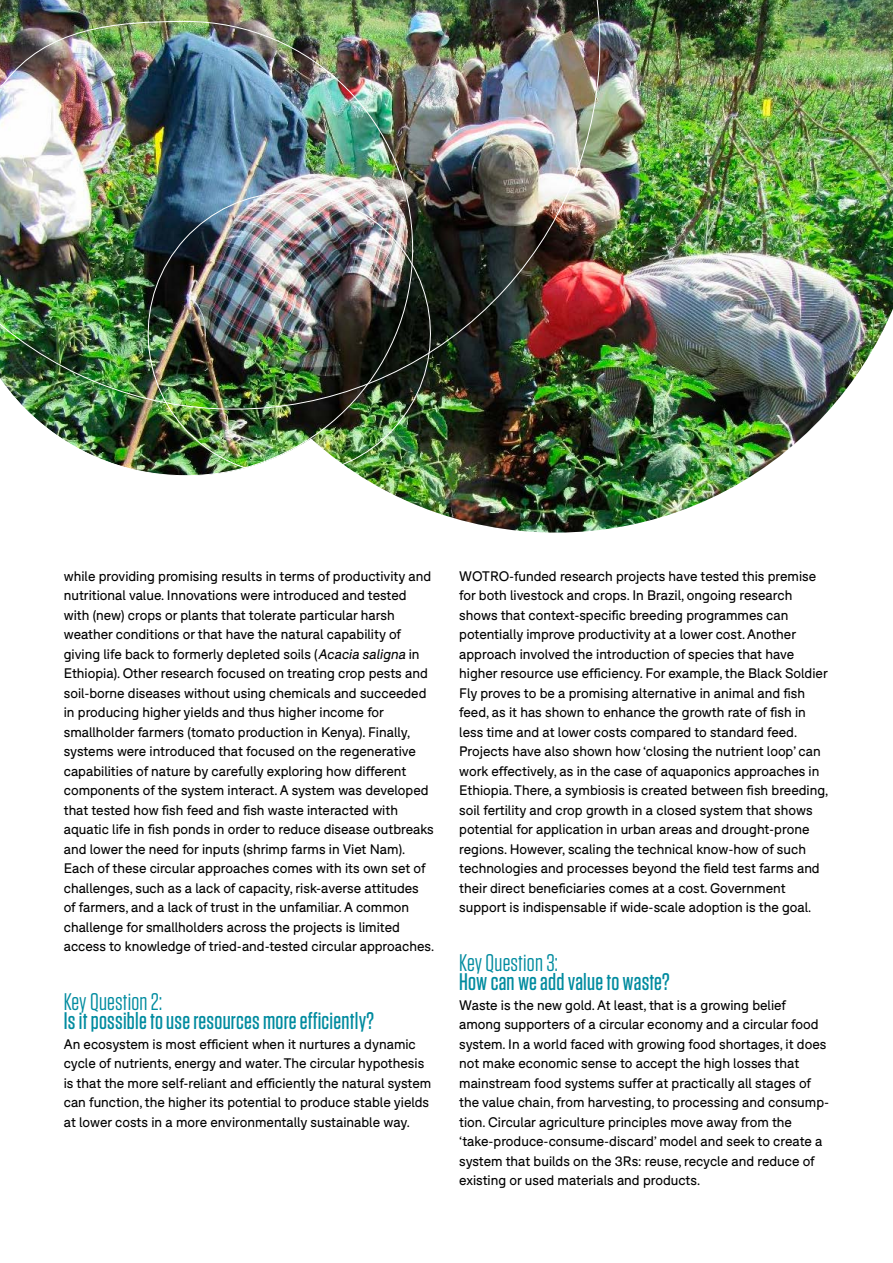
<style>
.page{position:relative;width:893px;height:1263px;background:#fff}
.page>*{position:absolute;margin:0;border:0;box-sizing:border-box;transform-origin:0 0}
.t1{font:500 24px "Tungsten";letter-spacing:.01em;color:#008b9f}
.t2{font:24px "Tungsten";letter-spacing:.01em;color:#008b9f}
.t3{font:13.5px/19.5px "F37 Bolton";color:#000}
.s1{font-style:italic}
</style>
<div class="page">
<img style="left:386px;top:0;width:507px;height:533px">
<img style="left:0;top:0;width:640px;height:450px">
<img style="left:0;top:21px;width:413px;height:448px">
<img style="left:132px;top:177px;width:314px;height:314px">
<p class="t3" style="left:64px;top:566px;width:372px">while providing promising results in terms of productivity and nutritional value. Innovations were introduced and tested with (new) crops or plants that tolerate particular harsh weather conditions or that have the natural capability of giving life back to formerly depleted soils (<span class="s1">Acacia saligna</span> in Ethiopia). Other research focused on treating crop pests and soil-borne diseases without using chemicals and succeeded in producing higher yields and thus higher income for smallholder farmers (tomato production in Kenya). Finally, systems were introduced that focused on the regenerative capabilities of nature by carefully exploring how different components of the system interact. A system was developed that tested how fish feed and fish waste interacted with aquatic life in fish ponds in order to reduce disease outbreaks and lower the need for inputs (shrimp farms in Viet Nam).<br>Each of these circular approaches comes with its own set of challenges, such as a lack of capacity, risk-averse attitudes of farmers, and a lack of trust in the unfamiliar. A common challenge for smallholders across the projects is limited access to knowledge of tried-and-tested circular approaches.</p>
<h1 class="t2" style="left:64px;top:989px;width:100px">Key Question 2:</h1>
<h1 class="t1" style="left:64px;top:1008px;width:312px">Is it possible to use resources more efficiently?</h1>
<p class="t3" style="left:64px;top:1034px;width:369px">An ecosystem is most efficient when it nurtures a dynamic cycle of nutrients, energy and water. The circular hypothesis is that the more self-reliant and efficiently the natural system can function, the higher its potential to produce stable yields at lower costs in a more environmentally sustainable way.</p>
<p class="t3" style="left:459px;top:566px;width:371px">WOTRO-funded research projects have tested this premise for both livestock and crops. In Brazil, ongoing research shows that context-specific breeding programmes can potentially improve productivity at a lower cost. Another approach involved the introduction of species that have higher resource use efficiency. For example, the Black Soldier Fly proves to be a promising alternative in animal and fish feed, as it has shown to enhance the growth rate of fish in less time and at lower costs compared to standard feed.<br>Projects have also shown how ‘closing the nutrient loop’ can work effectively, as in the case of aquaponics approaches in Ethiopia. There, a symbiosis is created between fish breeding, soil fertility and crop growth in a closed system that shows potential for application in urban areas and drought-prone regions. However, scaling the technical know-how of such technologies and processes beyond the field test farms and their direct beneficiaries comes at a cost. Government support is indispensable if wide-scale adoption is the goal.</p>
<h1 class="t2" style="left:459px;top:950px;width:100px">Key Question 3:</h1>
<h1 class="t1" style="left:459px;top:969px;width:212px">How can we add value to waste?</h1>
<p class="t3" style="left:459px;top:995px;width:371px">Waste is the new gold. At least, that is a growing belief among supporters of a circular economy and a circular food system. In a world faced with growing food shortages, it does not make economic sense to accept the high losses that mainstream food systems suffer at practically all stages of the value chain, from harvesting, to processing and consump&shy;tion. Circular agriculture principles move away from the ‘take-produce-consume-discard’ model and seek to create a system that builds on the 3Rs: reuse, recycle and reduce of existing or used materials and products.</p>
</div>
